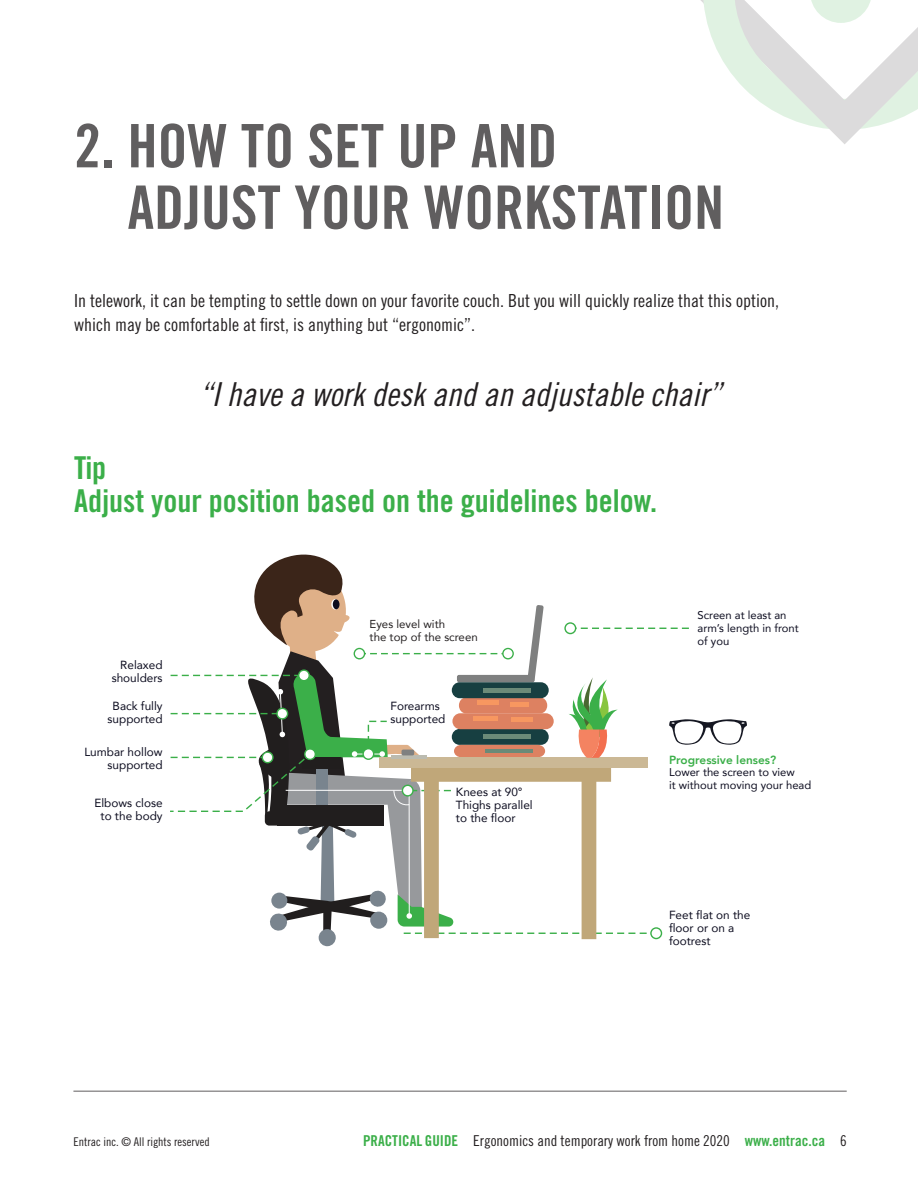
<style>
.page{position:relative;width:918px;height:1188px;background:#fff}
.page>*{position:absolute;margin:0;border:0;box-sizing:border-box;transform-origin:0 0}
.t1{font:60px/61.5px "Trade Gothic Bold Cond Twenty";color:#605e5f}
.t2{font:33px "Trade Gothic Cond Eighteen Obl";color:#231f20}
.t3{font:31.5px/33px "Trade Gothic Bold Cond Twenty";color:#3baf49}
.t4{font:18px/24px "Trade Gothic Cond Eighteen";color:#231f20}
.t5{font:15px "Trade Gothic Cond Eighteen";color:#231f20}
.t6{font:12px "Trade Gothic Cond Eighteen";color:#231f20}
.t7{font:11.85px/13.2px "Avenir";color:#0c0c1f}
.t8{font:800 11.85px "Avenir";color:#3baf49}
.t9{font:11.55px/12.9px "Avenir";color:#231f20}
.t10{font:11.25px/12.6px "Avenir";color:#0c0c1f}
.s1{font-family:"Trade Gothic Bold Cond Twenty";color:#3baf49}
</style>
<div class="page">
<svg style="left:701px;top:0;width:217px;height:144px"></svg>
<hr style="left:73px;top:1091px;width:774px;height:1px;background:#605e5f">
<svg style="left:318px;top:929px;width:18px;height:18px"></svg>
<svg style="left:170px;top:554px;width:577px;height:385px"></svg>
<hr style="left:391px;top:755px;width:36px;height:4px;background:#bbbbb0">
<div style="left:402px;top:750px;width:12px;height:5px;background:#7f8080;border-radius:2px"></div>
<h1 class="t1" style="left:128px;top:115px;width:598px;text-indent:-53px">2. HOW TO SET UP AND<br>ADJUST YOUR WORKSTATION</h1>
<h3 class="t4" style="left:74px;top:288px;width:706px">In telework, it can be tempting to settle down on your favorite couch. But you will quickly realize that this option, which may be comfortable at first, is anything but “ergonomic”.</h3>
<h2 class="t2" style="left:199px;top:374px;width:524px">“I have a work desk and an adjustable chair”</h2>
<h3 class="t3" style="left:74px;top:451px;width:584px">Tip<br>Adjust your position based on the guidelines below.</h3>
<p class="t7" style="left:112px;top:658px;width:52px;text-align:right">Relaxed shoulders</p>
<p class="t7" style="left:108px;top:699px;width:57px;text-align:center">Back fully supported</p>
<p class="t7" style="left:84px;top:745px;width:80px;text-align:right">Lumbar hollow supported</p>
<p class="t7" style="left:94px;top:796px;width:70px;text-align:center">Elbows close to the body</p>
<p class="t9" style="left:370px;top:617px;width:110px">Eyes level with<br>the top of the screen</p>
<p class="t10" style="left:698px;top:609px;width:103px">Screen at least an arm’s length in front of you</p>
<p class="t7" style="left:390px;top:698px;width:57px">Forearms supported</p>
<p class="t7" style="left:456px;top:785px;width:78px">Knees at 90°<br>Thighs parallel to the floor</p>
<p class="t8" style="left:669px;top:750px;width:109px">Progressive lenses?</p>
<p class="t10" style="left:669px;top:766px;width:144px">Lower the screen to view<br>it without moving your head</p>
<p class="t7" style="left:669px;top:908px;width:83px">Feet flat on the floor or on a footrest</p>
<p class="t6" style="left:73px;top:1134px;width:138px">Entrac inc. © All rights reserved</p>
<p class="t5" style="left:363px;top:1131px;width:485px"><span class="s1">PRACTICAL GUIDE</span> Ergonomics and temporary work from home 2020 <span class="s1">www.entrac.ca</span> 6</p>
</div>
